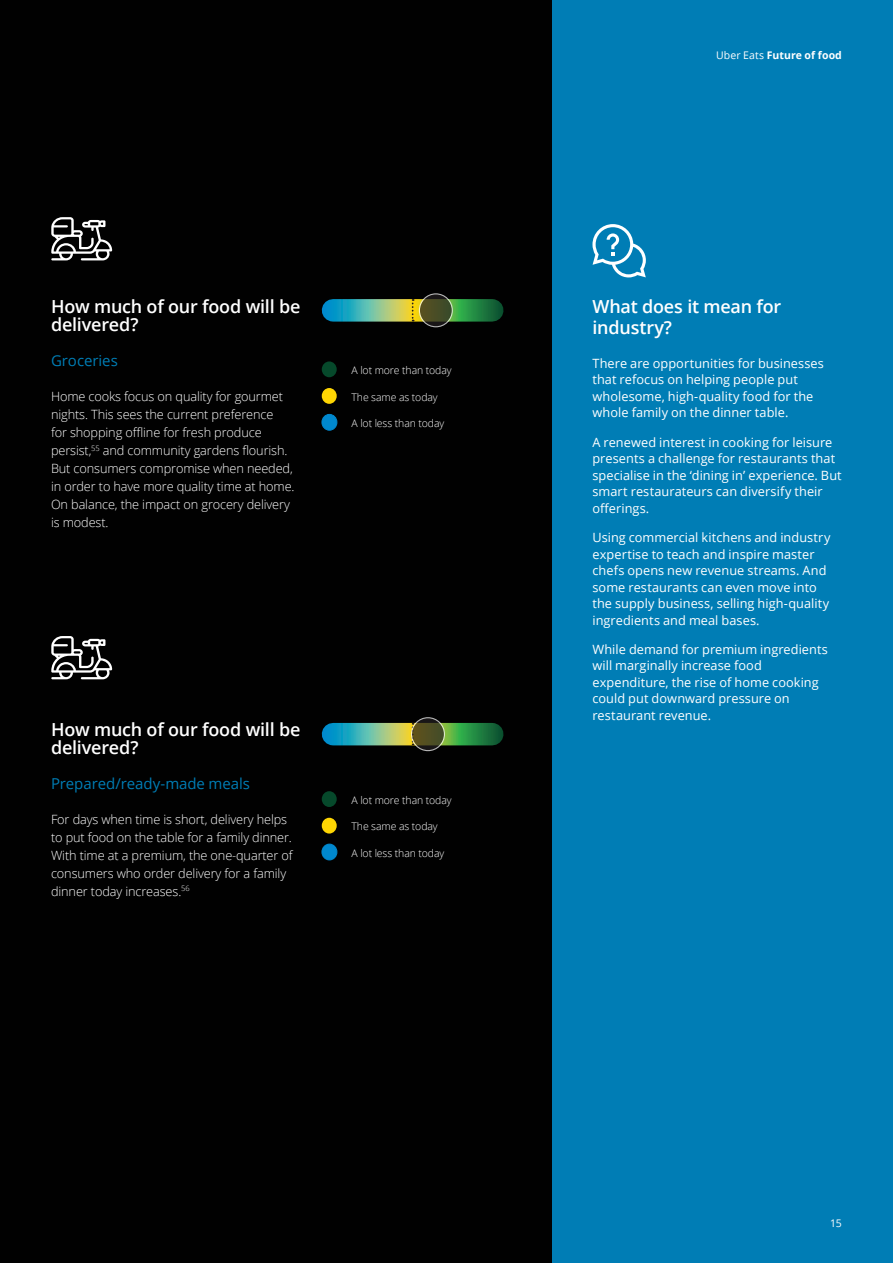
<style>
.page{position:relative;width:893px;height:1263px;background:#fff}
.page>*{position:absolute;margin:0;border:0;box-sizing:border-box;transform-origin:0 0}
.t1{font:600 18px/18px "Open Sans";letter-spacing:-.01em;color:#fff}
.t2{font:15px "Open Sans";letter-spacing:-.005em;color:#007db5}
.t3{font:12.75px/16.5px "Open Sans";letter-spacing:.005em;color:#fff}
.t4{font:300 12.75px/18px "Open Sans";letter-spacing:-.01em;color:#fff}
.t5{font:300 10.5px "Open Sans";letter-spacing:-.01em;color:#fff}
.t6{font:700 10.5px "Open Sans";letter-spacing:.01em;color:#fff}
.t7{font:10.5px "Open Sans";color:#fff}
.s1{font-weight:400}
</style>
<div class="page">
<div style="left:536px;top:0;width:357px;height:1263px;background:#007db5"></div>
<div style="left:0;top:0;width:551px;height:1263px;background:#010101"></div>
<svg style="left:592px;top:224px;width:54px;height:53px"></svg>
<div style="left:322px;top:361px;width:15px;height:16px;background:#06492b;border-radius:50%"></div>
<div style="left:322px;top:388px;width:15px;height:16px;background:#fed503;border-radius:50%"></div>
<div style="left:322px;top:414px;width:15px;height:16px;background:#0088ce;border-radius:50%"></div>
<div style="left:322px;top:414px;width:15px;height:16px;border:1px solid #0088ce;border-radius:50%"></div>
<div style="left:322px;top:791px;width:15px;height:16px;background:#06492b;border-radius:50%"></div>
<div style="left:322px;top:818px;width:15px;height:15px;background:#fed503;border-radius:50%"></div>
<div style="left:322px;top:844px;width:15px;height:16px;background:#0088ce;border-radius:50%"></div>
<div style="left:322px;top:844px;width:15px;height:16px;border:1px solid #0088ce;border-radius:50%"></div>
<svg style="left:333px;top:299px;width:159px;height:23px;background:#62ac71"></svg>
<svg style="left:412px;top:299px;width:2px;height:22px"></svg>
<svg style="left:419px;top:294px;width:33px;height:33px"></svg>
<div style="left:419px;top:293px;width:34px;height:34px;border:1px solid #fff;border-radius:50%"></div>
<svg style="left:333px;top:723px;width:159px;height:22px;background:#5eaf76"></svg>
<svg style="left:412px;top:723px;width:2px;height:22px"></svg>
<svg style="left:412px;top:718px;width:32px;height:33px"></svg>
<div style="left:411px;top:717px;width:34px;height:34px;border:1px solid #fff;border-radius:50%"></div>
<svg style="left:51px;top:217px;width:61px;height:43px"></svg>
<svg style="left:51px;top:636px;width:61px;height:43px"></svg>
<h1 class="t1" style="left:51px;top:297px;width:251px">How much of our food will be delivered?</h1>
<p class="t2" style="left:51px;top:350px;width:68px">Groceries</p>
<p class="t4" style="left:51px;top:387px;width:245px">Home cooks focus on quality for gourmet nights. This sees the current preference<br>for shopping offline for fresh produce persist,<sup>55</sup> and community gardens flourish.<br>But consumers compromise when needed, in order to have more quality time at home.<br>On balance, the impact on grocery delivery is modest.</p>
<p class="t5" style="left:351px;top:363px;width:102px">A lot more than today</p>
<p class="t5" style="left:351px;top:390px;width:88px">The same as today</p>
<p class="t5" style="left:351px;top:416px;width:94px">A lot less than today</p>
<h1 class="t1" style="left:51px;top:720px;width:251px">How much of our food will be delivered?</h1>
<p class="t2" style="left:51px;top:773px;width:200px">Prepared/ready-made meals</p>
<p class="t4" style="left:51px;top:809px;width:243px">For days when time is short, delivery helps to put food on the table for a family dinner.<br>With time at a premium, the one-quarter of consumers who order delivery for a family dinner today increases.<sup>56</sup></p>
<p class="t5" style="left:351px;top:793px;width:102px">A lot more than today</p>
<p class="t5" style="left:351px;top:819px;width:88px">The same as today</p>
<p class="t5" style="left:351px;top:846px;width:94px">A lot less than today</p>
<p class="t6" style="left:716px;top:48px;width:127px"><span class="s1">Uber Eats</span> Future of food</p>
<h1 class="t1" style="left:592px;top:295px;width:190px;line-height:21.6px">What does it mean for industry?</h1>
<p class="t3" style="left:592px;top:355px;width:233px">There are opportunities for businesses that refocus on helping people put wholesome, high-quality food for the whole family on the dinner table.</p>
<p class="t3" style="left:592px;top:433px;width:251px">A renewed interest in cooking for leisure presents a challenge for restaurants that specialise in the ‘dining in’ experience. But smart restaurateurs can diversify their offerings.</p>
<p class="t3" style="left:592px;top:529px;width:240px">Using commercial kitchens and industry expertise to teach and inspire master chefs opens new revenue streams. And some restaurants can even move into the supply business, selling high-quality ingredients and meal bases.</p>
<p class="t3" style="left:592px;top:640px;width:237px">While demand for premium ingredients will marginally increase food expenditure, the rise of home cooking could put downward pressure on restaurant revenue.</p>
<p class="t7" style="left:830px;top:1216px;width:13px">15</p>
</div>
